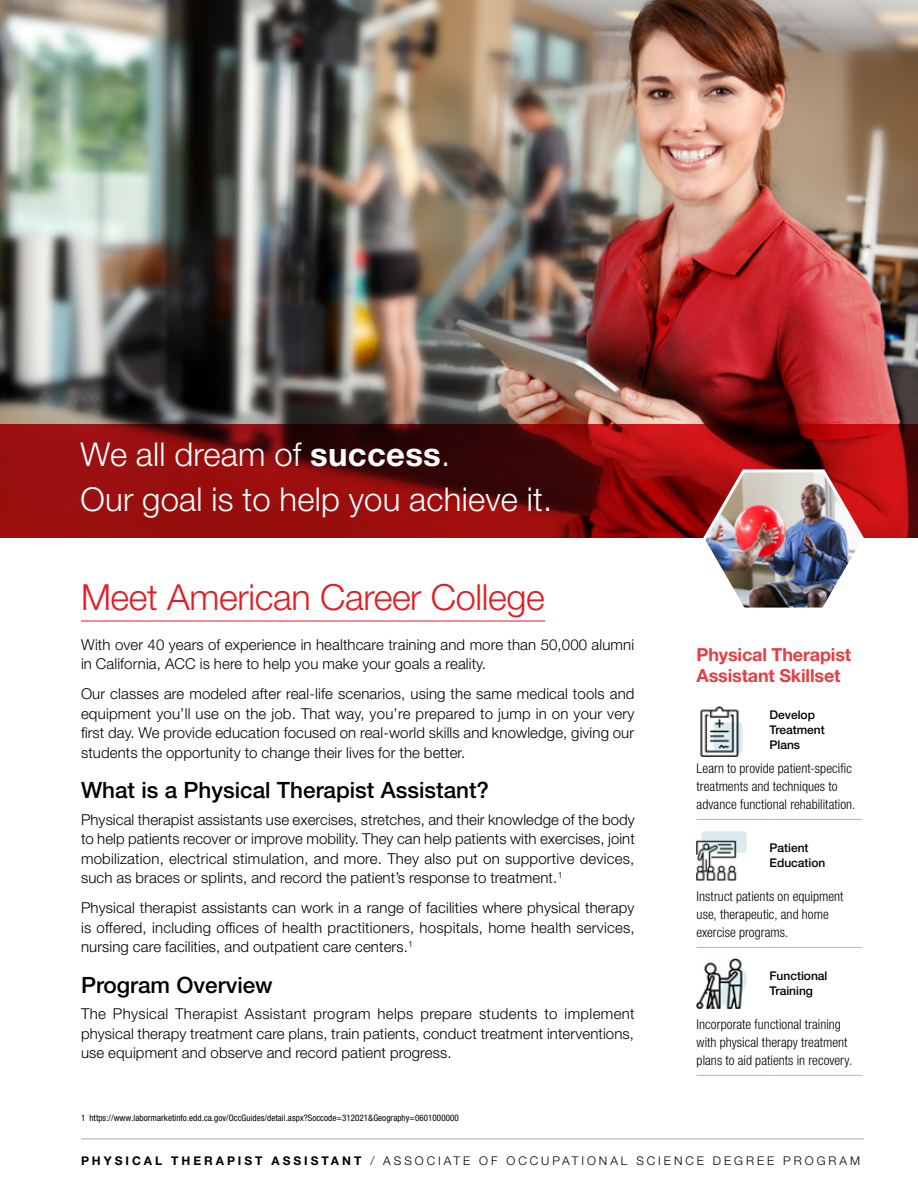
<style>
.page{position:relative;width:918px;height:1188px;background:#fff}
.page>*{position:absolute;margin:0;border:0;box-sizing:border-box;transform-origin:0 0}
.t1{font:300 36px "Helvetica Neue LT Std";letter-spacing:-.01em;color:#e31b23}
.t2{font:300 32.85px/45px "Helvetica Neue LT Std";letter-spacing:.01em;color:#fff}
.t3{font:500 22.5px "Helvetica Neue LT Std";color:#000}
.t4{font:700 18px/21.6px "Helvetica Neue LT Std";letter-spacing:-.01em;color:#e73d44}
.t5{font:300 15px/19.5px "Helvetica Neue LT Std";letter-spacing:.01em;color:#000;text-align:justify}
.t6{font:300 condensed 13.5px/18px "Helvetica Neue LT Std";letter-spacing:.005em;color:#000}
.t7{font:300 12px "Helvetica Neue LT Std";letter-spacing:.25em;color:#000}
.t8{font:500 12px/15px "Helvetica Neue LT Std";color:#000}
.t9{font:condensed 9px "Helvetica Neue LT Std";letter-spacing:.005em;color:#000}
.s1{font-weight:700}
</style>
<div class="page">
<hr style="left:81px;top:1138px;width:783px;height:1px;background:#a7a9ac">
<img style="left:0;top:0;width:918px;height:424px">
<hr style="left:81px;top:621px;width:464px;height:1px;background:#e31b23">
<svg style="left:0;top:424px;width:918px;height:114px;background:#810b0b"></svg>
<img style="left:700px;top:468px;width:167px;height:140px">
<hr style="left:697px;top:947px;width:72px;height:1px;background:#b4b6b8">
<hr style="left:770px;top:947px;width:92px;height:1px;background:#b4b6b8">
<hr style="left:697px;top:819px;width:72px;height:1px;background:#b4b6b8">
<hr style="left:770px;top:819px;width:92px;height:1px;background:#b4b6b8">
<hr style="left:697px;top:1075px;width:72px;height:1px;background:#b4b6b8">
<hr style="left:770px;top:1075px;width:92px;height:1px;background:#b4b6b8">
<img style="left:700px;top:707px;width:43px;height:50px">
<img style="left:697px;top:831px;width:50px;height:49px">
<img style="left:697px;top:958px;width:50px;height:50px">
<h2 class="t2" style="left:81px;top:432px;width:473px">We all dream of <span class="s1">success</span>.<br>Our goal is to help you achieve it.</h2>
<h1 class="t1" style="left:81px;top:575px;width:465px">Meet American Career College</h1>
<p class="t5" style="left:81px;top:634px;width:555px">With over 40 years of experience in healthcare training and more than 50,000 alumni in California, ACC is here to help you make your goals a reality.</p>
<p class="t5" style="left:81px;top:684px;width:555px">Our classes are modeled after real-life scenarios, using the same medical tools and equipment you’ll use on the job. That way, you’re prepared to jump in on your very first day. We provide education focused on real-world skills and knowledge, giving our students the opportunity to change their lives for the better.</p>
<h3 class="t3" style="left:81px;top:777px;width:410px">What is a Physical Therapist Assistant?</h3>
<p class="t5" style="left:81px;top:809px;width:555px">Physical therapist assistants use exercises, stretches, and their knowledge of the body to help patients recover or improve mobility. They can help patients with exercises, joint mobilization, electrical stimulation, and more. They also put on supportive devices, such as braces or splints, and record the patient’s response to treatment.<sup>1</sup></p>
<p class="t5" style="left:81px;top:898px;width:555px">Physical therapist assistants can work in a range of facilities where physical therapy is offered, including offices of health practitioners, hospitals, home health services, nursing care facilities, and outpatient care centers.<sup>1</sup></p>
<h3 class="t3" style="left:81px;top:972px;width:193px">Program Overview</h3>
<p class="t5" style="left:81px;top:1004px;width:555px">The Physical Therapist Assistant program helps prepare students to implement physical therapy treatment care plans, train patients, conduct treatment interventions, use equipment and observe and record patient progress.</p>
<p class="t9" style="left:81px;top:1112px;width:379px">1 https://www.labormarketinfo.edd.ca.gov/OccGuides/detail.aspx?Soccode=312021&amp;Geography=0601000000</p>
<p class="t4" style="left:697px;top:643px;width:156px">Physical Therapist<br>Assistant Skillset</p>
<p class="t8" style="left:770px;top:707px;width:57px">Develop<br>Treatment<br>Plans</p>
<p class="t6" style="left:697px;top:759px;width:160px">Learn to provide patient-specific treatments and techniques to advance functional rehabilitation.</p>
<p class="t8" style="left:770px;top:840px;width:58px">Patient<br>Education</p>
<p class="t6" style="left:697px;top:887px;width:148px">Instruct patients on equipment use, therapeutic, and home exercise programs.</p>
<p class="t8" style="left:770px;top:968px;width:60px">Functional<br>Training</p>
<p class="t6" style="left:697px;top:1015px;width:157px">Incorporate functional training with physical therapy treatment plans to aid patients in recovery.</p>
<p class="t7" style="left:81px;top:1154px;width:781px"><span class="s1">PHYSICAL THERAPIST ASSISTANT</span> / ASSOCIATE OF OCCUPATIONAL SCIENCE DEGREE PROGRAM</p>
</div>
